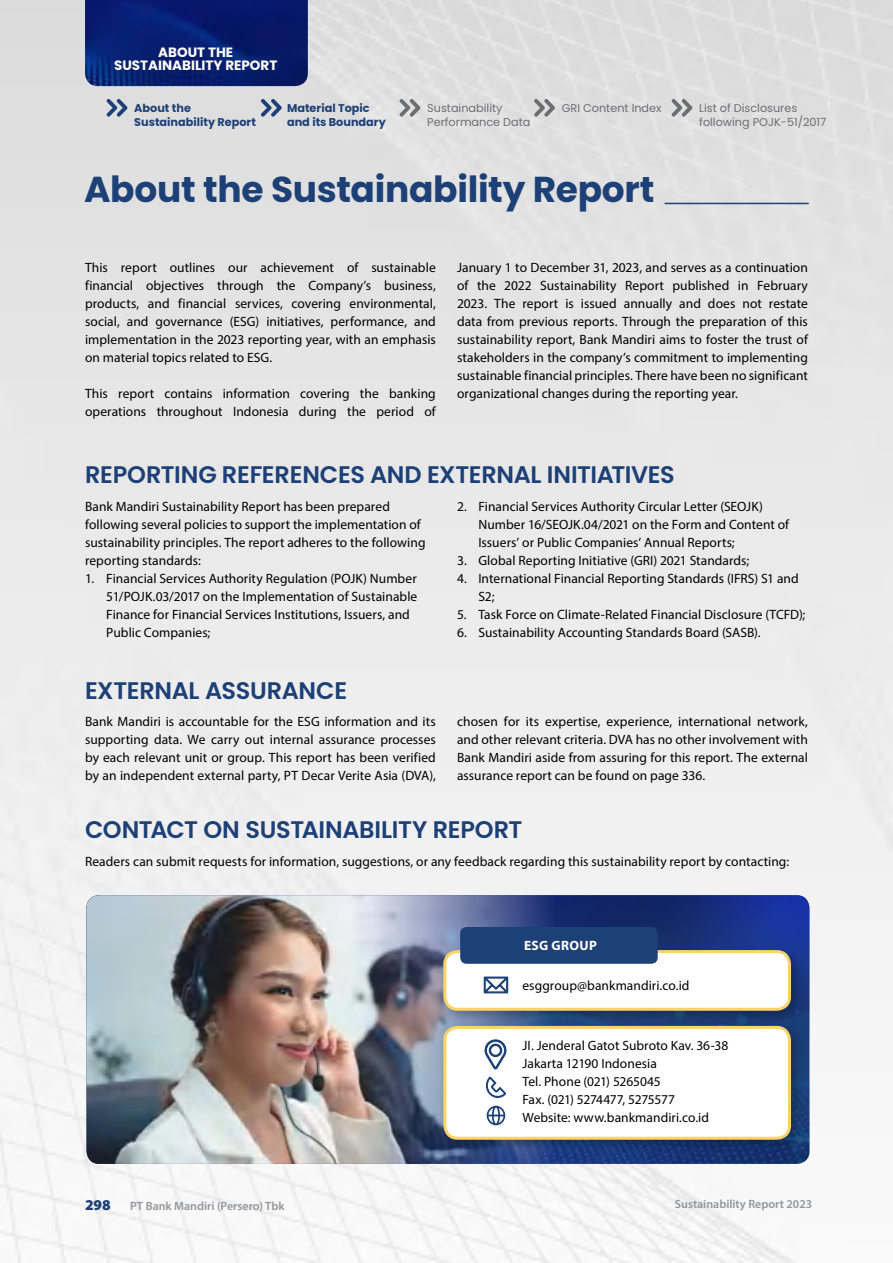
<style>
.page{position:relative;width:893px;height:1263px;background:#fff}
.page>*{position:absolute;margin:0;border:0;box-sizing:border-box;transform-origin:0 0}
.t1{font:700 36px "Poppins";letter-spacing:-.01em;color:#1d4077}
.t2{font:600 24px "Poppins";letter-spacing:-.015em;color:#1d4077}
.t3{font:900 15px "Myriad Pro";color:#1d4077}
.t4{font:13.5px/18px "Myriad Pro";letter-spacing:.005em;color:#000}
.t5{font:700 13.5px/13.5px "Poppins";color:#fff;text-align:center}
.t6{font:700 13.5px "Myriad Pro";letter-spacing:.03em;color:#fff}
.t7{font:600 12px "Myriad Pro";color:#939598}
.t8{font:11.25px/13.5px "Poppins";color:#6d6e71}
.t9{font:700 11.25px/13.5px "Poppins";color:#1d4077}
</style>
<div class="page">
<img style="left:0;top:0;width:893px;height:1263px">
<img style="left:85px;top:0;width:223px;height:86px">
<img style="left:609px;top:895px;width:200px;height:269px">
<img style="left:87px;top:895px;width:522px;height:269px">
<div style="left:440px;top:946px;width:364px;height:77px;background:#000;opacity:.25"></div>
<div style="left:445px;top:951px;width:344px;height:58px;background:#fff;border-radius:13px"></div>
<div style="left:443px;top:950px;width:348px;height:61px;border:3px solid #ffd367;border-radius:13px"></div>
<div style="left:440px;top:1022px;width:364px;height:130px;background:#000;opacity:.25"></div>
<div style="left:445px;top:1027px;width:344px;height:111px;background:#fff;border-radius:13px"></div>
<div style="left:443px;top:1026px;width:348px;height:114px;border:3px solid #ffd367;border-radius:13px"></div>
<div style="left:460px;top:927px;width:198px;height:37px;background:#1d4077;border-radius:6px"></div>
<svg style="left:483px;top:976px;width:26px;height:18px"></svg>
<svg style="left:107px;top:99px;width:20px;height:18px"></svg>
<svg style="left:534px;top:99px;width:21px;height:18px"></svg>
<svg style="left:400px;top:99px;width:20px;height:18px"></svg>
<svg style="left:261px;top:99px;width:21px;height:18px"></svg>
<svg style="left:672px;top:99px;width:20px;height:18px"></svg>
<hr style="left:665px;top:203px;width:144px;height:1px;background:#1d4077">
<svg style="left:484px;top:1039px;width:23px;height:31px"></svg>
<svg style="left:485px;top:1077px;width:21px;height:21px"></svg>
<svg style="left:487px;top:1106px;width:18px;height:19px"></svg>
<p class="t5" style="left:114px;top:46px;width:165px">About the<br>Sustainability Report</p>
<p class="t9" style="left:287px;top:102px;width:100px">Material Topic and its Boundary</p>
<p class="t8" style="left:699px;top:102px;width:128px">List of Disclosures following POJK-51/2017</p>
<p class="t9" style="left:134px;top:102px;width:123px">About the<br>Sustainability Report</p>
<p class="t8" style="left:427px;top:102px;width:77px">Sustainability</p>
<p class="t8" style="left:562px;top:102px;width:101px">GRI Content Index</p>
<p class="t8" style="left:427px;top:115px;width:105px">Performance Data</p>
<h1 class="t1" style="left:84px;top:169px;width:572px">About the Sustainability Report</h1>
<p class="t4" style="left:85px;top:259px;width:352px;text-align:justify">This report outlines our achievement of sustainable financial objectives through the Company’s business, products, and financial services, covering environmental, social, and governance (ESG) initiatives, performance, and implementation in the 2023 reporting year, with an emphasis on material topics related to ESG.</p>
<p class="t4" style="left:85px;top:384px;width:352px">This report contains information covering the banking operations throughout Indonesia during the period of</p>
<p class="t4" style="left:457px;top:258px;width:352px;text-align:justify">January 1 to December 31, 2023, and serves as a continuation of the 2022 Sustainability Report published in February 2023. The report is issued annually and does not restate data from previous reports. Through the preparation of this sustainability report, Bank Mandiri aims to foster the trust of stakeholders in the company’s commitment to implementing sustainable financial principles. There have been no significant organizational changes during the reporting year.</p>
<h2 class="t2" style="left:85px;top:461px;width:591px">REPORTING REFERENCES AND EXTERNAL INITIATIVES</h2>
<p class="t4" style="left:85px;top:497px;width:342px">Bank Mandiri Sustainability Report has been prepared following several policies to support the implementation of sustainability principles. The report adheres to the following reporting standards:</p>
<p class="t4" style="left:106px;top:569px;width:313px;text-indent:-21px">1. Financial Services Authority Regulation (POJK) Number 51/POJK.03/2017 on the Implementation of Sustainable Finance for Financial Services Institutions, Issuers, and Public Companies;</p>
<h2 class="t2" style="left:85px;top:676px;width:264px">EXTERNAL ASSURANCE</h2>
<p class="t4" style="left:478px;top:497px;width:312px;text-indent:-21px">2. Financial Services Authority Circular Letter (SEOJK)<br>Number 16/SEOJK.04/2021 on the Form and Content of<br>Issuers’ or Public Companies’ Annual Reports;</p>
<p class="t4" style="left:457px;top:551px;width:294px">3. Global Reporting Initiative (GRI) 2021 Standards;</p>
<p class="t4" style="left:478px;top:569px;width:322px;text-indent:-21px">4. International Financial Reporting Standards (IFRS) S1 and<br>S2;</p>
<p class="t4" style="left:457px;top:605px;width:350px">5. Task Force on Climate-Related Financial Disclosure (TCFD);</p>
<p class="t4" style="left:457px;top:623px;width:305px">6. Sustainability Accounting Standards Board (SASB).</p>
<p class="t4" style="left:457px;top:712px;width:352px;text-align:justify">chosen for its expertise, experience, international network, and other relevant criteria. DVA has no other involvement with Bank Mandiri aside from assuring for this report. The external assurance report can be found on page 336.</p>
<h2 class="t2" style="left:85px;top:816px;width:439px">CONTACT ON SUSTAINABILITY REPORT</h2>
<p class="t4" style="left:85px;top:712px;width:352px;text-align:justify">Bank Mandiri is accountable for the ESG information and its supporting data. We carry out internal assurance processes by each relevant unit or group. This report has been verified by an independent external party, PT Decar Verite Asia (DVA),</p>
<p class="t4" style="left:85px;top:852px;width:706px">Readers can submit requests for information, suggestions, or any feedback regarding this sustainability report by contacting:</p>
<p class="t6" style="left:524px;top:937px;width:75px">ESG GROUP</p>
<p class="t4" style="left:522px;top:976px;width:168px">esggroup@bankmandiri.co.id</p>
<p class="t4" style="left:522px;top:1037px;width:207px">JI. Jenderal Gatot Subroto Kav. 36-38<br>Jakarta 12190 Indonesia<br>Tel. Phone (021) 5265045<br>Fax. (021) 5274477, 5275577<br>Website: www.bankmandiri.co.id</p>
<p class="t3" style="left:85px;top:1197px;width:27px">298</p>
<p class="t7" style="left:130px;top:1199px;width:156px">PT Bank Mandiri (Persero) Tbk</p>
<p class="t7" style="left:675px;top:1196px;width:139px">Sustainability Report 2023</p>
</div>
